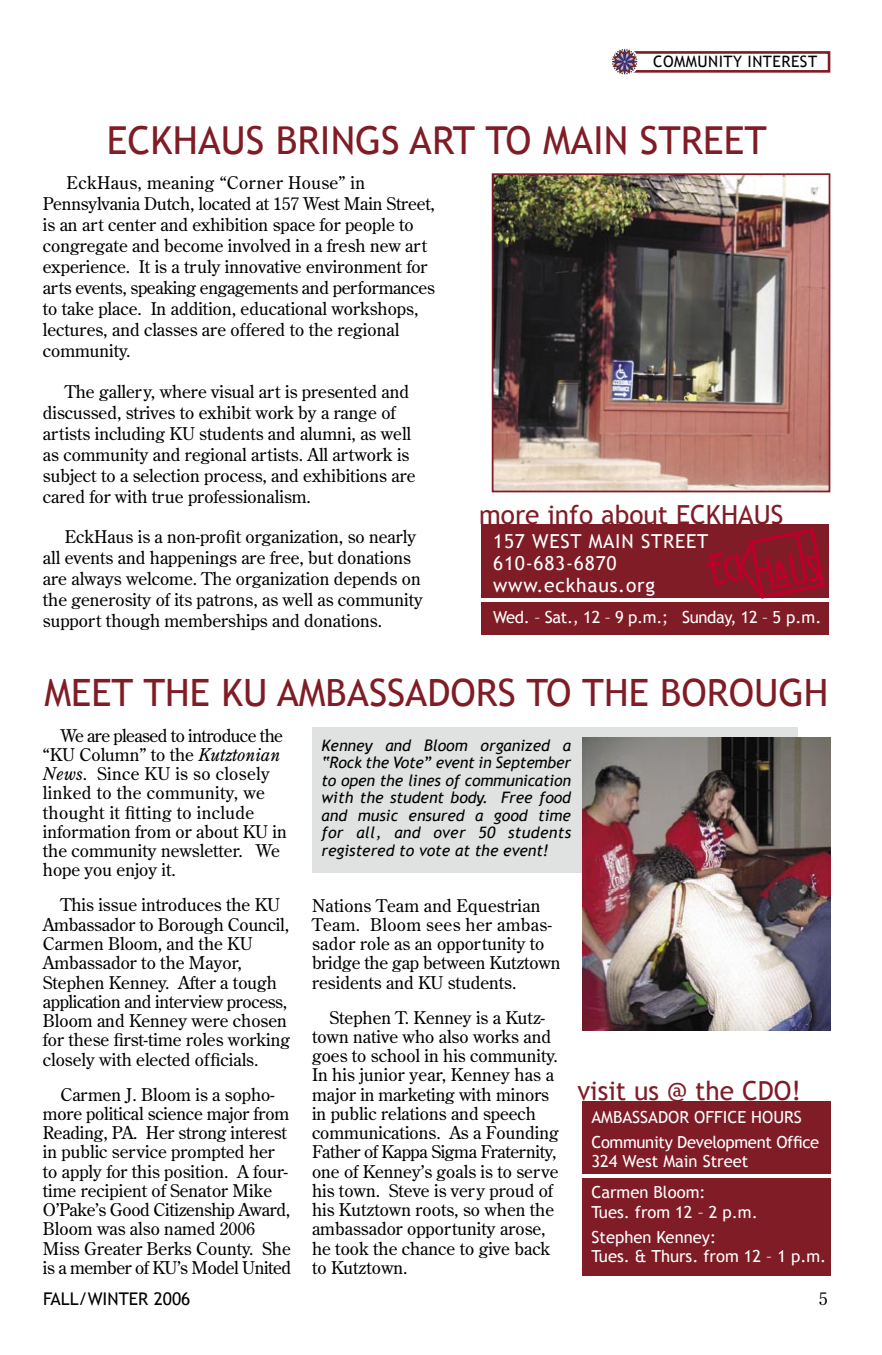
<style>
.page{position:relative;width:882px;height:1355px;background:#fff}
.page>*{position:absolute;margin:0;border:0;box-sizing:border-box;transform-origin:0 0}
.t1{font:38.5px "Trebuchet MS";color:#801c25}
.t2{font:37.62px "Trebuchet MS";color:#801c25}
.t3{font:26.25px "Trebuchet MS";color:#801c25}
.t4{font:19.25px/21.9px "Trebuchet MS";letter-spacing:.04em;color:#fff}
.t5{font:17.5px/19.2px "Century Old Style Std";color:#000}
.t6{font:17.5px "Trebuchet MS";color:#000}
.t7{font:16.62px/31.5px "Trebuchet MS";color:#fff}
.t8{font:16.62px/24.8px "Trebuchet MS";letter-spacing:-.02em;color:#fff}
.t9{font:italic 15.75px/17.5px "Trebuchet MS";color:#000;text-align:justify}
.t10{font:15.75px "Trebuchet MS";letter-spacing:.03em;color:#000}
.s1{font-style:italic}
</style>
<div class="page">
<img style="left:492px;top:173px;width:338px;height:319px">
<svg style="left:639px;top:51px;width:191px;height:22px"></svg>
<img style="left:610px;top:47px;width:29px;height:29px">
<div style="left:481px;top:525px;width:348px;height:110px;background:#801c25"></div>
<hr style="left:477px;top:599px;width:353px;height:3px;background:#fff">
<svg style="left:706px;top:528px;width:119px;height:70px"></svg>
<div style="left:312px;top:727px;width:485px;height:145px;background:#e0e1e1"></div>
<img style="left:582px;top:737px;width:248px;height:293px">
<div style="left:582px;top:1101px;width:248px;height:175px;background:#801c25"></div>
<svg style="left:582px;top:1173px;width:249px;height:4px"></svg>
<p class="t10" style="left:653px;top:53px;width:165px">COMMUNITY INTEREST</p>
<h1 class="t1" style="left:107px;top:118px;width:661px">ECKHAUS BRINGS ART TO MAIN STREET</h1>
<p class="t5" style="left:43px;top:172px;width:394px;line-height:21px;text-indent:24px">EckHaus, meaning “Corner House” in Pennsylvania Dutch, located at 157 West Main Street, is an art center and exhibition space for people to congregate and become involved in a fresh new art experience. It is a truly innovative environment for arts events, speaking engagements and performances to take place. In addition, educational workshops, lectures, and classes are offered to the regional community.</p>
<p class="t5" style="left:43px;top:380px;width:374px;line-height:21px;text-indent:22px">The gallery, where visual art is presented and discussed, strives to exhibit work by a range of artists including KU students and alumni, as well as community and regional artists. All artwork is subject to a selection process, and exhibitions are cared for with true professionalism.</p>
<p class="t5" style="left:43px;top:525px;width:382px;line-height:21px;text-indent:22px">EckHaus is a non-profit organization, so nearly all events and happenings are free, but donations are always welcome. The organization depends on the generosity of its patrons, as well as community support though memberships and donations.</p>
<h3 class="t3" style="left:479px;top:499px;width:306px">more info about ECKHAUS</h3>
<p class="t4" style="left:493px;top:530px;width:217px">157 WEST MAIN STREET<br>610-683-6870 www.eckhaus.org</p>
<p class="t8" style="left:493px;top:605px;width:330px">Wed. – Sat., 12 – 9 p.m.; Sunday, 12 – 5 p.m.</p>
<h2 class="t2" style="left:45px;top:671px;width:785px">MEET THE KU AMBASSADORS TO THE BOROUGH</h2>
<p class="t5" style="left:43px;top:725px;width:245px;text-indent:18px">We are pleased to introduce the “KU Column” to the <span class="s1">Kutztonian<br>News</span>. Since KU is so closely linked to the community, we thought it fitting to include information from or about KU in the community newsletter. We hope you enjoy it.</p>
<p class="t5" style="left:43px;top:895px;width:249px;text-indent:18px">This issue introduces the KU<br>Ambassador to Borough Council,<br>Carmen Bloom, and the KU<br>Ambassador to the Mayor,<br>Stephen Kenney. After a tough application and interview process,<br>Bloom and Kenney were chosen for these first-time roles working closely with elected officials.</p>
<p class="t5" style="left:43px;top:1084px;width:250px;text-indent:18px">Carmen J. Bloom is a sopho&shy;more political science major from<br>Reading, PA. Her strong interest in public service prompted her to apply for this position. A four&shy;time recipient of Senator Mike<br>O’Pake’s Good Citizenship Award,<br>Bloom was also named 2006<br>Miss Greater Berks County. She is a member of KU’s Model United</p>
<p class="t9" style="left:322px;top:736px;width:251px">Kenney and Bloom organized a “Rock the Vote” event in September to open the lines of communication with the student body. Free food and music ensured a good time for all, and over 50 students registered to vote at the event!</p>
<p class="t5" style="left:312px;top:895px;width:250px">Nations Team and Equestrian<br>Team. Bloom sees her ambas&shy;sador role as an opportunity to bridge the gap between Kutztown residents and KU students.</p>
<p class="t5" style="left:312px;top:1007px;width:248px;text-indent:18px">Stephen T. Kenney is a Kutz&shy;town native who also works and goes to school in his community.<br>In his junior year, Kenney has a major in marketing with minors in public relations and speech communications. As a Founding<br>Father of Kappa Sigma Fraternity, one of Kenney’s goals is to serve his town. Steve is very proud of his Kutztown roots, so when the ambassador opportunity arose, he took the chance to give back to Kutztown.</p>
<h3 class="t3" style="left:577px;top:1075px;width:225px">visit us @ the CDO!</h3>
<p class="t8" style="left:591px;top:1104px;width:229px">AMBASSADOR OFFICE HOURS<br>Community Development Office</p>
<p class="t7" style="left:591px;top:1145px;width:159px">324 West Main Street<br>Carmen Bloom:</p>
<p class="t7" style="left:591px;top:1199px;width:168px;line-height:24.8px">Tues. from 12 – 2 p.m.<br>Stephen Kenney:</p>
<p class="t7" style="left:591px;top:1240px;width:236px">Tues. &amp; Thurs. from 12 – 1 p.m.</p>
<p class="t6" style="left:43px;top:1288px;width:149px">FALL/WINTER 2006</p>
<p class="t5" style="left:819px;top:1289px;width:10px">5</p>
</div>
